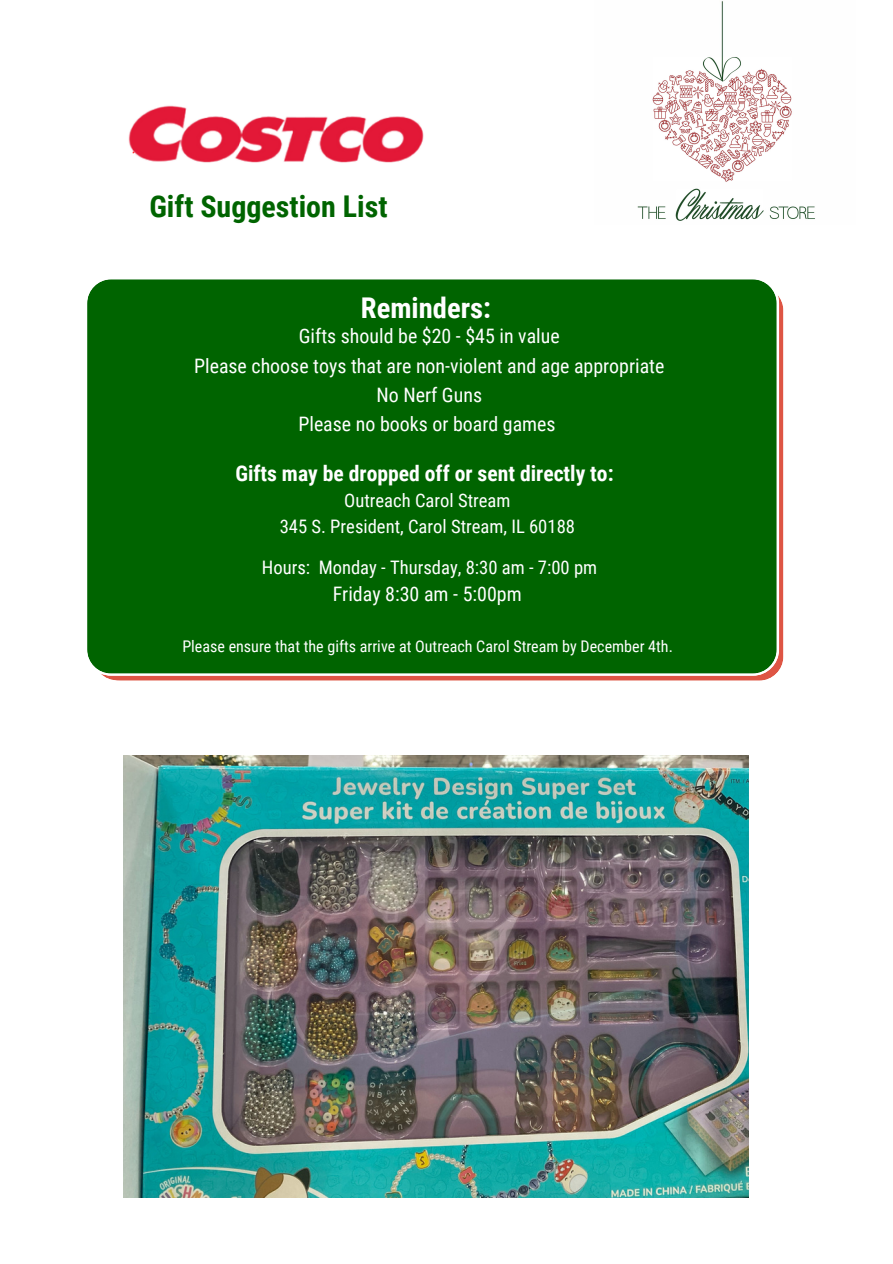
<style>
.page{position:relative;width:893px;height:1264px;background:#fff}
.page>*{position:absolute;margin:0;border:0;box-sizing:border-box;transform-origin:0 0}
.t1{font:700 30px "Roboto Condensed";color:#006400}
.t2{font:700 28.5px "Roboto Condensed";color:#fff}
.t3{font:700 21.6px "Roboto Condensed";color:#fff}
.t4{font:19.95px "Roboto Condensed";color:#fff}
.t5{font:18.6px "Roboto Condensed";color:#fff}
.t6{font:16.05px "Roboto Condensed";color:#fff}
</style>
<div class="page">
<div style="left:87px;top:279px;width:697px;height:402px;background:#006400"></div>
<img style="left:637px;top:1px;width:178px;height:220px">
<img style="left:128px;top:105px;width:296px;height:58px">
<img style="left:123px;top:755px;width:625px;height:441px">
<p class="t1" style="left:149px;top:189px;width:240px">Gift Suggestion List</p>
<p class="t2" style="left:361px;top:291px;width:131px">Reminders:</p>
<p class="t4" style="left:299px;top:325px;width:262px">Gifts should be $20 - $45 in value</p>
<p class="t4" style="left:194px;top:354px;width:472px">Please choose toys that are non-violent and age appropriate</p>
<p class="t4" style="left:376px;top:383px;width:107px">No Nerf Guns</p>
<p class="t4" style="left:298px;top:412px;width:259px">Please no books or board games</p>
<p class="t3" style="left:235px;top:461px;width:379px">Gifts may be dropped off or sent directly to:</p>
<p class="t5" style="left:344px;top:490px;width:168px">Outreach Carol Stream</p>
<p class="t5" style="left:280px;top:515px;width:297px">345 S. President, Carol Stream, IL 60188</p>
<p class="t5" style="left:262px;top:557px;width:337px">Hours: Monday - Thursday, 8:30 am - 7:00 pm</p>
<p class="t4" style="left:333px;top:583px;width:190px">Friday 8:30 am - 5:00pm</p>
<p class="t6" style="left:182px;top:637px;width:492px">Please ensure that the gifts arrive at Outreach Carol Stream by December 4th.</p>
</div>
